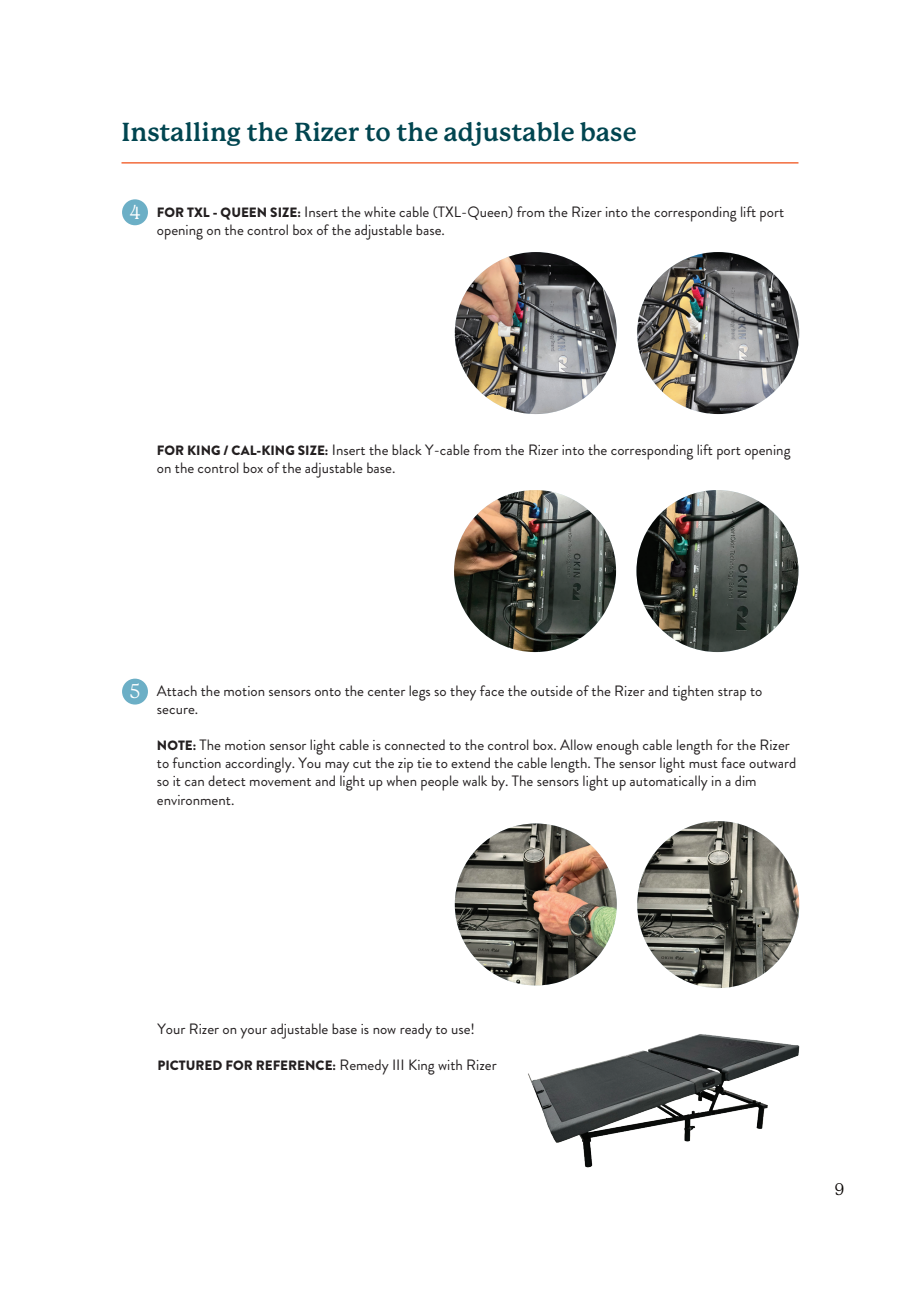
<style>
.page{position:relative;width:920px;height:1290px;background:#fff}
.page>*{position:absolute;margin:0;border:0;box-sizing:border-box;transform-origin:0 0}
.t1{font:700 25.5px "P22 Mackinac Pro";color:#014550}
.t2{font:16.5px "P22 Mackinac Pro";color:#0a0604}
.t3{font:15px/18px "Brandon Grotesque";color:#231f20}
.s1{font-family:"P22 Mackinac Pro";font-size:19.5px;color:#fff}
.s2{font-weight:900;font-size:13.5px}
</style>
<div class="page">
<hr style="left:122px;top:162px;width:676px;height:2px;background:#f26c3c">
<img style="left:455px;top:252px;width:162px;height:162px;border-radius:81px">
<div style="left:122px;top:199px;width:26px;height:26px;background:#6cafc6;border-radius:50%"></div>
<img style="left:455px;top:823px;width:162px;height:162px;border-radius:81px">
<img style="left:637px;top:821px;width:162px;height:167px">
<div style="left:122px;top:679px;width:26px;height:25px;background:#6cafc6;border-radius:50%"></div>
<img style="left:637px;top:252px;width:162px;height:162px;border-radius:81px">
<img style="left:454px;top:490px;width:162px;height:162px;border-radius:81px">
<img style="left:636px;top:490px;width:162px;height:162px;border-radius:81px">
<img style="left:528px;top:1034px;width:272px;height:134px">
<h1 class="t1" style="left:122px;top:117px;width:516px">Installing the Rizer to the adjustable base</h1>
<p class="t3" style="left:157px;top:203px;width:629px;text-indent:-28px"><span class="s1">4</span> <span class="s2">FOR TXL - QUEEN SIZE:</span> Insert the white cable (TXL-Queen) from the Rizer into the corresponding lift port opening on the control box of the adjustable base.</p>
<p class="t3" style="left:157px;top:441px;width:635px"><span class="s2">FOR KING / CAL-KING SIZE:</span> Insert the black Y-cable from the Rizer into the corresponding lift port opening on the control box of the adjustable base.</p>
<p class="t3" style="left:157px;top:682px;width:607px;text-indent:-27px"><span class="s1">5</span> Attach the motion sensors onto the center legs so they face the outside of the Rizer and tighten strap to secure.</p>
<p class="t3" style="left:157px;top:736px;width:641px"><span class="s2">NOTE:</span> The motion sensor light cable is connected to the control box. Allow enough cable length for the Rizer to function accordingly. You may cut the zip tie to extend the cable length. The sensor light must face outward so it can detect movement and light up when people walk by. The sensors light up automatically in a dim environment.</p>
<p class="t3" style="left:157px;top:1020px;width:319px">Your Rizer on your adjustable base is now ready to use!</p>
<p class="t3" style="left:157px;top:1056px;width:341px"><span class="s2">PICTURED FOR REFERENCE:</span> Remedy III King with Rizer</p>
<p class="t2" style="left:834px;top:1179px;width:12px">9</p>
</div>
